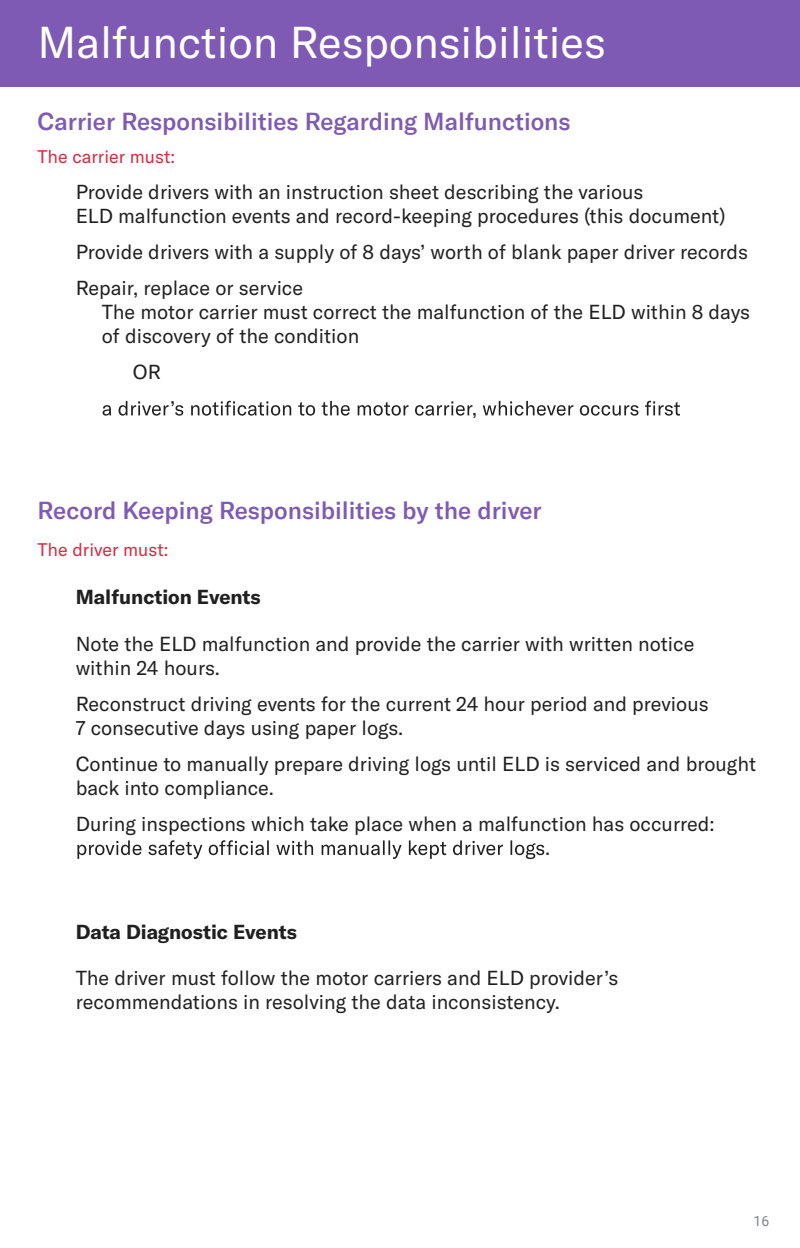
<style>
.page{position:relative;width:800px;height:1248px;background:#fff}
.page>*{position:absolute;margin:0;border:0;box-sizing:border-box;transform-origin:0 0}
.t1{font:44px "GT America";color:#fff}
.t2{font:500 24px "GT America";color:#7f5ab4}
.t3{font:20px/24px "GT America";color:#202021}
.t4{font:700 20px "GT America";color:#202021}
.t5{font:18px "GT America";color:#d62942}
.t6{font:14px "Roboto";color:#808285}
</style>
<div class="page">
<svg style="left:103px;top:401px;width:577px;height:17px"></svg>
<div style="left:0;top:0;width:800px;height:87px;background:#7f5ab4"></div>
<svg style="left:77px;top:840px;width:472px;height:19px"></svg>
<h1 class="t1" style="left:37px;top:16px;width:570px">Malfunction Responsibilities</h1>
<p class="t2" style="left:37px;top:107px;width:535px">Carrier Responsibilities Regarding Malfunctions</p>
<p class="t5" style="left:37px;top:147px;width:139px">The carrier must:</p>
<p class="t3" style="left:76px;top:180px;width:651px">Provide drivers with an instruction sheet describing the various<br>ELD malfunction events and record-keeping procedures (this document)</p>
<p class="t3" style="left:76px;top:234px;width:674px;line-height:36px">Provide drivers with a supply of 8 days’ worth of blank paper driver records<br>Repair, replace or service</p>
<p class="t3" style="left:102px;top:300px;width:650px">The motor carrier must correct the malfunction of the ELD within 8 days of discovery of the condition</p>
<p class="t3" style="left:133px;top:360px;width:30px">OR</p>
<p class="t2" style="left:37px;top:496px;width:506px">Record Keeping Responsibilities by the driver</p>
<p class="t5" style="left:37px;top:539px;width:132px">The driver must:</p>
<p class="t4" style="left:76px;top:587px;width:187px">Malfunction Events</p>
<p class="t3" style="left:76px;top:632px;width:620px">Note the ELD malfunction and provide the carrier with written notice within 24 hours.</p>
<p class="t3" style="left:76px;top:692px;width:634px">Reconstruct driving events for the current 24 hour period and previous<br>7 consecutive days using paper logs.</p>
<p class="t3" style="left:76px;top:752px;width:682px">Continue to manually prepare driving logs until ELD is serviced and brought back into compliance.</p>
<p class="t3" style="left:76px;top:812px;width:641px">During inspections which take place when a malfunction has occurred:</p>
<p class="t4" style="left:76px;top:921px;width:223px">Data Diagnostic Events</p>
<p class="t3" style="left:76px;top:966px;width:544px">The driver must follow the motor carriers and ELD provider’s recommendations in resolving the data inconsistency.</p>
<p class="t6" style="left:754px;top:1211px;width:17px">16</p>
</div>
